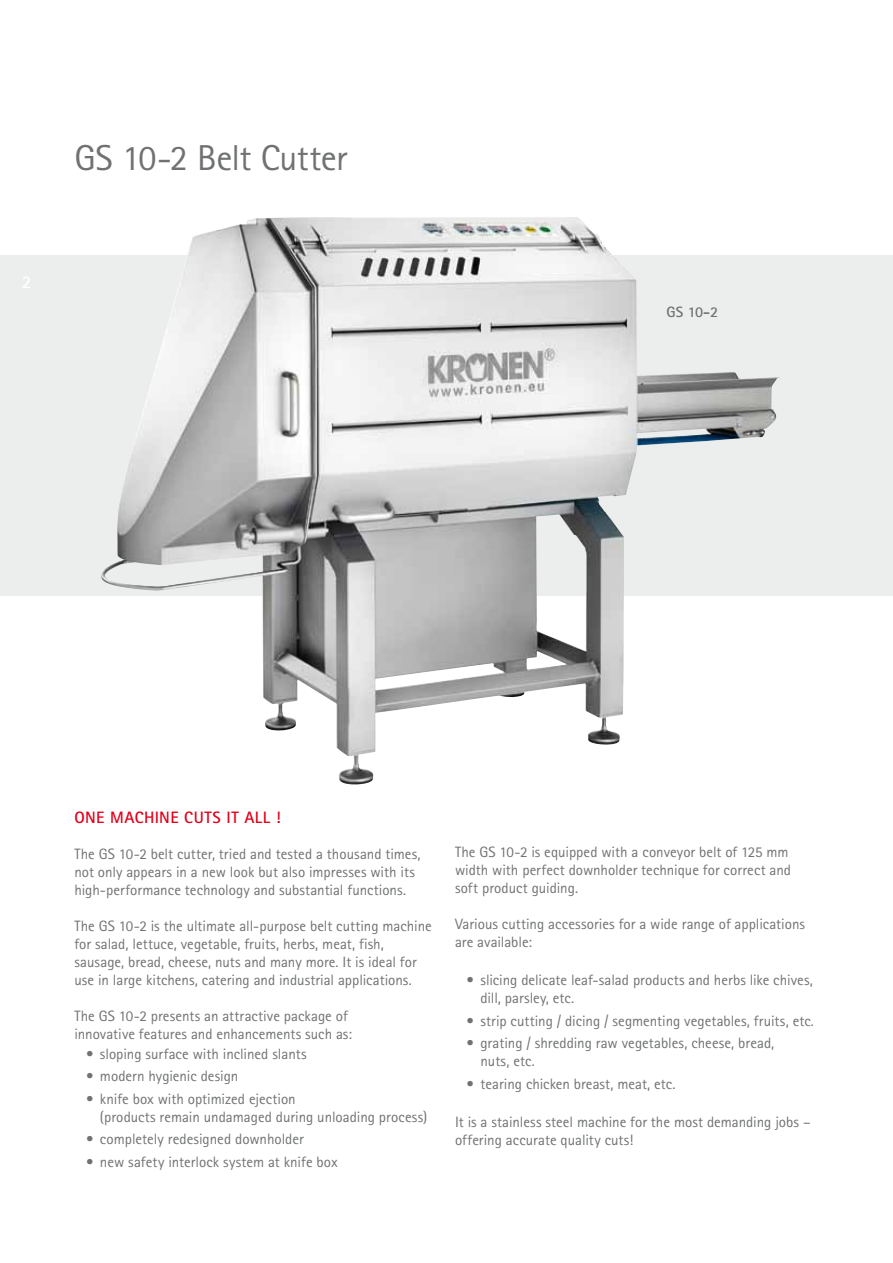
<style>
.page{position:relative;width:893px;height:1263px;background:#fff}
.page>*{position:absolute;margin:0;border:0;box-sizing:border-box;transform-origin:0 0}
.t1{font:36px "Rotis Sans Serif";letter-spacing:-.015em;color:#707172}
.t2{font:700 16.5px "Rotis Sans Serif";letter-spacing:.03em;color:#e2001a}
.t3{font:15px/18px "Rotis Sans Serif";color:#707172}
.t4{font:700 15px "Rotis Sans Serif";color:#707172}
</style>
<div class="page">
<div style="left:0;top:255px;width:893px;height:340px;background:#eceded"></div>
<img style="left:94px;top:217px;width:686px;height:568px">
<h1 class="t1" style="left:74px;top:137px;width:275px">GS 10-2 Belt Cutter</h1>
<p class="t4" style="left:666px;top:302px;width:53px">GS 10-2</p>
<p class="t2" style="left:74px;top:806px;width:208px">ONE MACHINE CUTS IT ALL !</p>
<p class="t3" style="left:74px;top:844px;width:348px">The GS 10-2 belt cutter, tried and tested a thousand times, not only appears in a new look but also impresses with its high-performance technology and substantial functions.</p>
<p class="t3" style="left:74px;top:916px;width:359px">The GS 10-2 is the ultimate all-purpose belt cutting machine for salad, lettuce, vegetable, fruits, herbs, meat, fish, sausage, bread, cheese, nuts and many more. It is ideal for use in large kitchens, catering and industrial applications.</p>
<p class="t3" style="left:74px;top:1006px;width:279px">The GS 10-2 presents an attractive package of innovative features and enhancements such as:</p>
<p class="t3" style="left:86px;top:1045px;width:222px">• sloping surface with inclined slants</p>
<p class="t3" style="left:86px;top:1067px;width:154px">• modern hygienic design</p>
<p class="t3" style="left:100px;top:1090px;width:329px;text-indent:-14px">• knife box with optimized ejection<br>(products remain undamaged during unloading process)</p>
<p class="t3" style="left:86px;top:1130px;width:219px">• completely redesigned downholder</p>
<p class="t3" style="left:86px;top:1153px;width:253px">• new safety interlock system at knife box</p>
<p class="t3" style="left:455px;top:843px;width:338px">The GS 10-2 is equipped with a conveyor belt of 125 mm width with perfect downholder technique for correct and soft product guiding.</p>
<p class="t3" style="left:455px;top:915px;width:352px">Various cutting accessories for a wide range of applications are available:</p>
<p class="t3" style="left:480px;top:971px;width:334px;text-indent:-14px">• slicing delicate leaf-salad products and herbs like chives, dill, parsley, etc.</p>
<p class="t3" style="left:467px;top:1011px;width:349px">• strip cutting / dicing / segmenting vegetables, fruits, etc.</p>
<p class="t3" style="left:480px;top:1034px;width:295px;text-indent:-14px">• grating / shredding raw vegetables, cheese, bread, nuts, etc.</p>
<p class="t3" style="left:467px;top:1074px;width:210px">• tearing chicken breast, meat, etc.</p>
<p class="t3" style="left:455px;top:1113px;width:357px">It is a stainless steel machine for the most demanding jobs – offering accurate quality cuts!</p>
</div>
